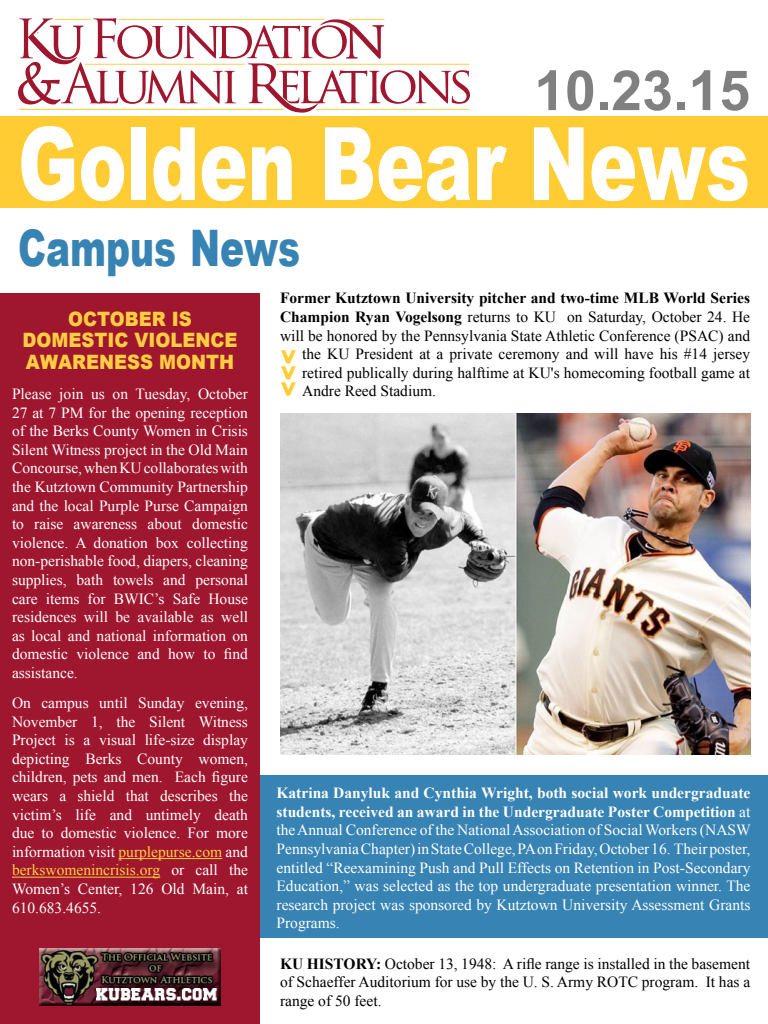
<style>
.page{position:relative;width:768px;height:1024px;background:#fff}
.page>*{position:absolute;margin:0;border:0;box-sizing:border-box;transform-origin:0 0}
.t1{font:900 101.5px "Arial";color:#fff;scale:.71 1}
.t2{font:700 55.5px "Arial";color:#808080}
.t3{font:900 50.4px "Arial";color:#3783b3;scale:.71 1}
.t4{font:900 24px "Arial";color:#fc3}
.t5{font:900 19.8px/21.6px "Arial";color:#ffcd41;text-align:center;scale:.91 1}
.t6{font:15.5px/18.6px "Times New Roman";color:#fff;text-align:justify}
.t7{font:15.5px/18.6px "Times New Roman";color:#000;text-align:justify}
.t8{font:700 15.5px "Times New Roman";color:#000}
.s1{color:#ffcd41}
.s2{font-weight:700}
</style>
<div class="page">
<div style="left:0;top:116px;width:768px;height:92px;background:#fc3"></div>
<svg style="left:18px;top:18px;width:452px;height:95px"></svg>
<div style="left:0;top:293px;width:260px;height:731px;background:#9f172e"></div>
<hr style="left:119px;top:858px;width:103px;height:1px;background:#ffcd41">
<hr style="left:12px;top:877px;width:148px;height:1px;background:#ffcd41">
<div style="left:260px;top:775px;width:508px;height:163px;background:#3783b3"></div>
<img style="left:40px;top:949px;width:180px;height:57px">
<img style="left:280px;top:413px;width:470px;height:342px">
<p class="t2" style="left:534px;top:54px;width:217px">10.23.15</p>
<p class="t1" style="left:18px;top:90px;width:1033px">Golden Bear News</p>
<p class="t3" style="left:18px;top:212px;width:399px">Campus News</p>
<p class="t5" style="left:23px;top:307px;width:238px">OCTOBER IS<br>DOMESTIC VIOLENCE<br>AWARENESS MONTH</p>
<p class="t6" style="left:12px;top:384px;width:238px">Please join us on Tuesday, October 27 at 7 PM for the opening reception of the Berks County Women in Crisis Silent Witness project in the Old Main Concourse, when KU collaborates with the Kutztown Community Partnership and the local Purple Purse Campaign to raise awareness about domestic violence. A donation box collecting non-perishable food, diapers, cleaning supplies, bath towels and personal care items for BWIC’s Safe House residences will be available as well as local and national information on domestic violence and how to find assistance.</p>
<p class="t6" style="left:12px;top:693px;width:238px">On campus until Sunday evening, November 1, the Silent Witness Project is a visual life-size display depicting Berks County women, children, pets and men. Each figure wears a shield that describes the victim’s life and untimely death due to domestic violence. For more information visit <span class="s1">purplepurse.com</span> and <span class="s1">berkswomenincrisis.org</span> or call the Women’s Center, 126 Old Main, at 610.683.4655.</p>
<p class="t8" style="left:280px;top:288px;width:472px">Former Kutztown University pitcher and two-time MLB World Series</p>
<p class="t7" style="left:280px;top:307px;width:472px"><span class="s2">Champion Ryan Vogelsong</span> returns to KU on Saturday, October 24. He</p>
<p class="t7" style="left:280px;top:326px;width:472px">will be honored by the Pennsylvania State Athletic Conference (PSAC) and</p>
<p class="t7" style="left:302px;top:345px;width:450px">the KU President at a private ceremony and will have his #14 jersey</p>
<p class="t7" style="left:302px;top:363px;width:450px">retired publically during halftime at KU's homecoming football game at</p>
<p class="t7" style="left:302px;top:382px;width:135px">Andre Reed Stadium.</p>
<p class="t4" style="left:306px;top:349px;width:49px;rotate:90deg">&gt;&gt;&gt;</p>
<p class="t6" style="left:277px;top:783px;width:476px"><span class="s2">Katrina Danyluk and Cynthia Wright, both social work undergraduate students, received an award in the Undergraduate Poster Competition</span> at the Annual Conference of the National Association of Social Workers (NASW Pennsylvania Chapter) in State College, PA on Friday, October 16. Their poster, entitled “Reexamining Push and Pull Effects on Retention in Post-Secondary Education,” was selected as the top undergraduate presentation winner. The research project was sponsored by Kutztown University Assessment Grants Programs.</p>
<p class="t7" style="left:280px;top:954px;width:472px"><span class="s2">KU HISTORY:</span> October 13, 1948: A rifle range is installed in the basement of Schaeffer Auditorium for use by the U. S. Army ROTC program. It has a range of 50 feet.</p>
</div>
